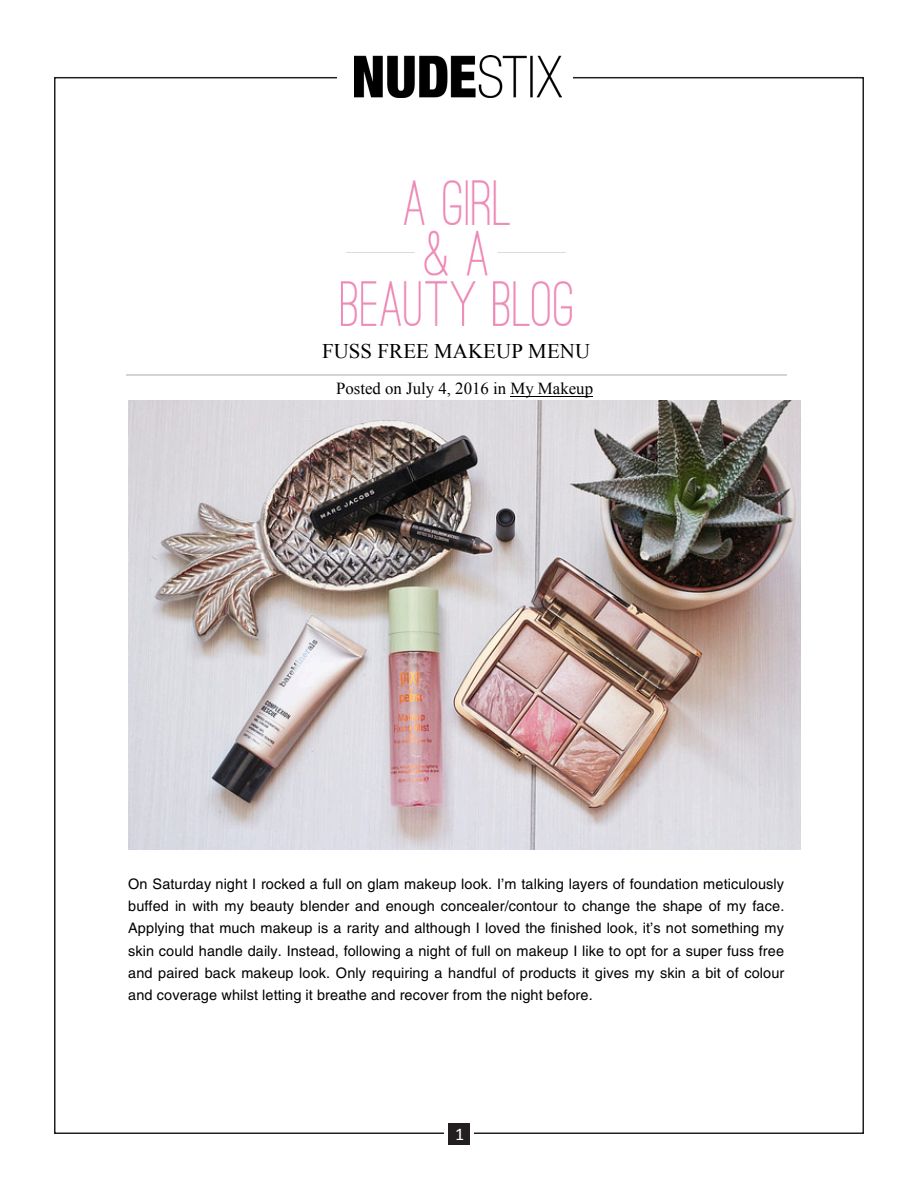
<style>
.page{position:relative;width:918px;height:1188px;background:#fff}
.page>*{position:absolute;margin:0;border:0;box-sizing:border-box;transform-origin:0 0}
.t1{font:20.85px "Times New Roman";letter-spacing:.005em;color:#000}
.t2{font:18px "Calibri";color:#fff}
.t3{font:16.8px "Times New Roman";color:#000}
.t4{font:14.4px/22px "Helvetica";letter-spacing:.01em;color:#000;text-align:justify}
</style>
<div class="page">
<img style="left:354px;top:56px;width:208px;height:42px">
<div style="left:448px;top:1123px;width:22px;height:22px;background:#231f20"></div>
<hr style="left:126px;top:374px;width:660px;height:1px;background:#d4d4d4">
<hr style="left:510px;top:396px;width:83px;height:1px;background:#000">
<img style="left:341px;top:180px;width:231px;height:146px">
<img style="left:128px;top:401px;width:673px;height:449px">
<p class="t1" style="left:322px;top:337px;width:269px">FUSS FREE MAKEUP MENU</p>
<p class="t3" style="left:336px;top:377px;width:258px">Posted on July 4, 2016 in My Makeup</p>
<p class="t4" style="left:128px;top:873px;width:658px">On Saturday night I rocked a full on glam makeup look. I’m talking layers of foundation meticulously buffed in with my beauty blender and enough concealer/contour to change the shape of my face.<br>Applying that much makeup is a rarity and although I loved the finished look, it’s not something my skin could handle daily. Instead, following a night of full on makeup I like to opt for a super fuss free and paired back makeup look. Only requiring a handful of products it gives my skin a bit of colour and coverage whilst letting it breathe and recover from the night before.</p>
<p class="t2" style="left:455px;top:1123px;width:11px">1</p>
</div>
